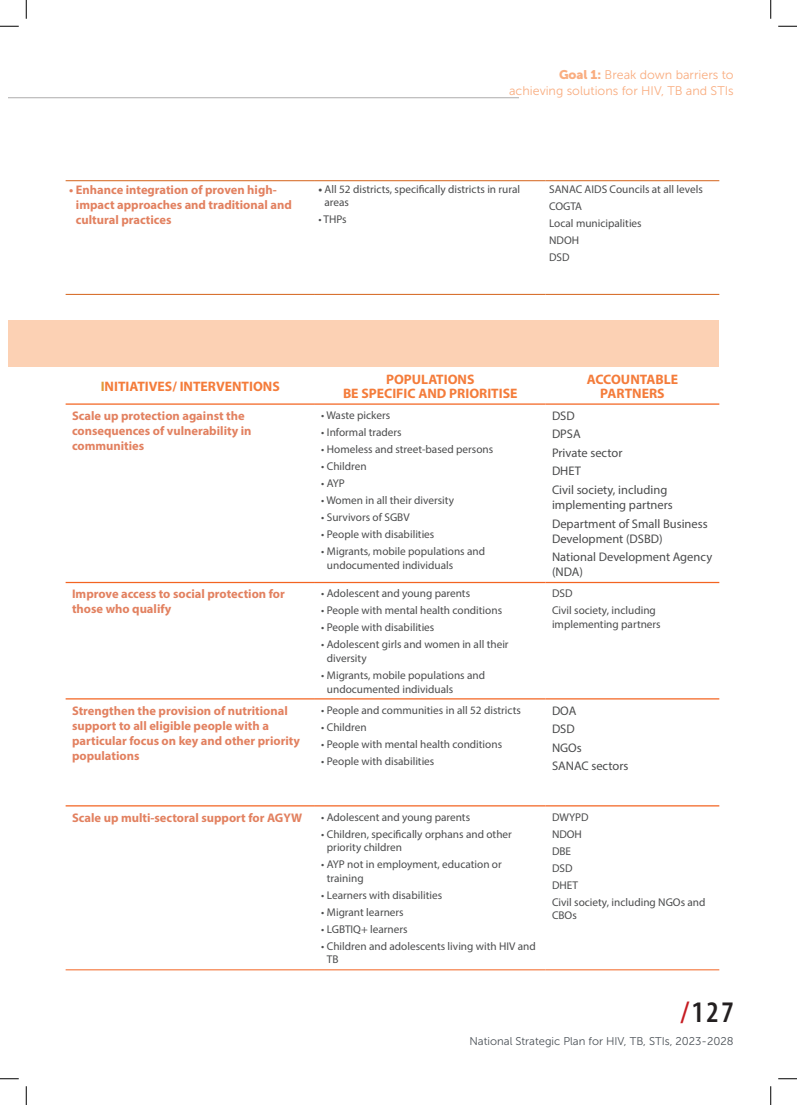
<style>
.page{position:relative;width:797px;height:1105px;background:#fff}
.page>*{position:absolute;margin:0;border:0;box-sizing:border-box;transform-origin:0 0}
.t1{font:30px "Myriad Variable Concept";color:#231f20}
.t2{font:700 13.75px/13.8px "Myriad Pro";color:#f47c3b;text-align:center}
.t3{font:700 12.5px/15px "Myriad Pro";color:#e28160}
.t4{font:12.5px/18.5px "Myriad Pro";color:#4b4c4d}
.Main_sub_head_16_15{font:12.5px/16.2px "Museo Sans 300";color:#f9ad80;text-align:right}
.t5{font:11.25px/17px "Myriad Pro";color:#4b4c4d}
.t6{font:11.25px "Museo Sans 300";color:#4b5157}
.s1{font-family:"Museo Sans 900"}
.s2{font-weight:700}
.s3{color:#df9b38}
.s4{color:#c61c22}
</style>
<div class="page">
<div style="left:9px;top:320px;width:710px;height:47px;background:#fcd1b4"></div>
<hr style="left:66px;top:403px;width:249px;height:2px;background:#f36421">
<hr style="left:315px;top:403px;width:230px;height:2px;background:#f36421">
<hr style="left:545px;top:403px;width:174px;height:2px;background:#f36421">
<hr style="left:66px;top:582px;width:249px;height:1px;background:#f36421">
<hr style="left:315px;top:582px;width:230px;height:1px;background:#f36421">
<hr style="left:545px;top:582px;width:174px;height:1px;background:#f36421">
<hr style="left:66px;top:698px;width:249px;height:1px;background:#f36421">
<hr style="left:315px;top:698px;width:230px;height:1px;background:#f36421">
<hr style="left:545px;top:698px;width:174px;height:1px;background:#f36421">
<hr style="left:66px;top:805px;width:249px;height:1px;background:#f36421">
<hr style="left:315px;top:805px;width:230px;height:1px;background:#f36421">
<hr style="left:545px;top:805px;width:174px;height:1px;background:#f36421">
<hr style="left:66px;top:969px;width:249px;height:1px;background:#f36421">
<hr style="left:315px;top:969px;width:230px;height:1px;background:#f36421">
<hr style="left:545px;top:969px;width:174px;height:1px;background:#f36421">
<hr style="left:66px;top:294px;width:249px;height:1px;background:#d4631a">
<hr style="left:315px;top:294px;width:230px;height:1px;background:#d4631a">
<hr style="left:545px;top:294px;width:174px;height:1px;background:#d4631a">
<hr style="left:66px;top:180px;width:249px;height:1px;background:#d4631a">
<hr style="left:315px;top:180px;width:230px;height:1px;background:#d4631a">
<hr style="left:545px;top:180px;width:174px;height:1px;background:#d4631a">
<hr style="left:9px;top:97px;width:510px;height:1px;background:#bebdbd">
<svg style="left:0;top:25px;width:19px;height:2px"></svg>
<svg style="left:778px;top:25px;width:19px;height:2px"></svg>
<svg style="left:0;top:1078px;width:19px;height:1px"></svg>
<svg style="left:778px;top:1078px;width:19px;height:1px"></svg>
<svg style="left:25px;top:0;width:2px;height:19px"></svg>
<svg style="left:25px;top:1086px;width:2px;height:19px"></svg>
<svg style="left:770px;top:0;width:1px;height:19px"></svg>
<svg style="left:770px;top:1086px;width:1px;height:19px"></svg>
<p class="Main_sub_head_16_15" style="left:509px;top:67px;width:226px"><span class="s1">Goal 1:</span> Break down barriers to achieving solutions for HIV, TB and STIs</p>
<p class="t3" style="left:76px;top:181px;width:217px;text-indent:-7px">• Enhance integration of proven high&shy;impact approaches and traditional and cultural practices</p>
<p class="t5" style="left:324px;top:182px;width:197px;line-height:13.5px;text-indent:-6px"><span class="s2">•</span> All 52 districts, specifically districts in rural areas</p>
<p class="t5" style="left:318px;top:211px;width:30px">• THPs</p>
<p class="t5" style="left:549px;top:180px;width:155px">SANAC AIDS Councils at all levels<br>COGTA<br>Local municipalities<br>NDOH<br>DSD</p>
<p class="t2" style="left:101px;top:379px;width:181px"><span class="s3">I</span>NITIATIVES/ INTERVENTIONS</p>
<p class="t2" style="left:343px;top:372px;width:176px">POPULATIONS<br>BE SPECIFIC AND PRIORITISE</p>
<p class="t2" style="left:587px;top:372px;width:93px">ACCOUNTABLE<br>PARTNERS</p>
<p class="t3" style="left:72px;top:408px;width:181px">Scale up protection against the consequences of vulnerability in communities</p>
<p class="t5" style="left:321px;top:406px;width:70px">• Waste pickers</p>
<p class="t4" style="left:552px;top:406px;width:117px">DSD<br>DPSA<br>Private sector<br>DHET<br>Civil society, including</p>
<p class="t4" style="left:552px;top:495px;width:157px">implementing partners<br>Department of Small Business</p>
<p class="t4" style="left:552px;top:529px;width:162px">Development (DSBD)<br>National Development Agency</p>
<p class="t4" style="left:552px;top:562px;width:33px">(NDA)</p>
<p class="t5" style="left:321px;top:423px;width:82px">• Informal traders</p>
<p class="t5" style="left:321px;top:440px;width:173px">• Homeless and street-based persons</p>
<p class="t5" style="left:321px;top:458px;width:47px">• Children</p>
<p class="t5" style="left:321px;top:475px;width:25px">• AYP</p>
<p class="t5" style="left:321px;top:492px;width:134px">• Women in all their diversity</p>
<p class="t5" style="left:321px;top:509px;width:90px">• Survivors of SGBV</p>
<p class="t5" style="left:321px;top:526px;width:115px">• People with disabilities</p>
<p class="t5" style="left:327px;top:545px;width:160px;line-height:13.5px;text-indent:-6px">• Migrants, mobile populations and undocumented individuals</p>
<p class="t3" style="left:72px;top:586px;width:214px">Improve access to social protection for those who qualify</p>
<p class="t5" style="left:321px;top:585px;width:150px">• Adolescent and young parents</p>
<p class="t5" style="left:321px;top:602px;width:182px">• People with mental health conditions</p>
<p class="t5" style="left:321px;top:619px;width:115px">• People with disabilities</p>
<p class="t5" style="left:327px;top:638px;width:183px;line-height:13.5px;text-indent:-6px">• Adolescent girls and women in all their diversity</p>
<p class="t5" style="left:327px;top:668px;width:160px;line-height:13.5px;text-indent:-6px">• Migrants, mobile populations and undocumented individuals</p>
<p class="t3" style="left:72px;top:702px;width:229px">Strengthen the provision of nutritional support to all eligible people with a particular focus on key and other priority populations</p>
<p class="t5" style="left:321px;top:701px;width:201px">• People and communities in all 52 districts</p>
<p class="t5" style="left:321px;top:718px;width:47px">• Children</p>
<p class="t5" style="left:321px;top:735px;width:182px">• People with mental health conditions</p>
<p class="t5" style="left:321px;top:752px;width:115px">• People with disabilities</p>
<p class="t3" style="left:72px;top:809px;width:232px">Scale up multi-sectoral support for AGYW</p>
<p class="t5" style="left:321px;top:808px;width:150px">• Adolescent and young parents</p>
<p class="t5" style="left:327px;top:827px;width:186px;line-height:13.5px;text-indent:-6px">• Children, specifically orphans and other priority children</p>
<p class="t5" style="left:327px;top:857px;width:176px;line-height:13.5px;text-indent:-6px">• AYP not in employment, education or training</p>
<p class="t5" style="left:321px;top:886px;width:122px">• Learners with disabilities</p>
<p class="t5" style="left:321px;top:903px;width:84px">• Migrant learners</p>
<p class="t5" style="left:321px;top:920px;width:88px">• LGBTIQ+ learners</p>
<p class="t5" style="left:327px;top:939px;width:210px;line-height:13.5px;text-indent:-6px">• Children and adolescents living with HIV and<br>TB</p>
<p class="t5" style="left:552px;top:585px;width:105px">DSD<br>Civil society, including</p>
<p class="t5" style="left:552px;top:615px;width:110px">implementing partners</p>
<p class="t4" style="left:552px;top:701px;width:78px">DOA<br>DSD<br>NGOs<br>SANAC sectors</p>
<p class="t5" style="left:552px;top:808px;width:155px">DWYPD<br>NDOH<br>DBE<br>DSD<br>DHET<br>Civil society, including NGOs and</p>
<p class="t5" style="left:552px;top:907px;width:26px">CBOs</p>
<h1 class="t1" style="left:681px;top:994px;width:54px"><span class="s4">/</span>127</h1>
<p class="t6" style="left:469px;top:1035px;width:266px">National Strategic Plan for HIV, TB, STIs, 2023-2028</p>
</div>
